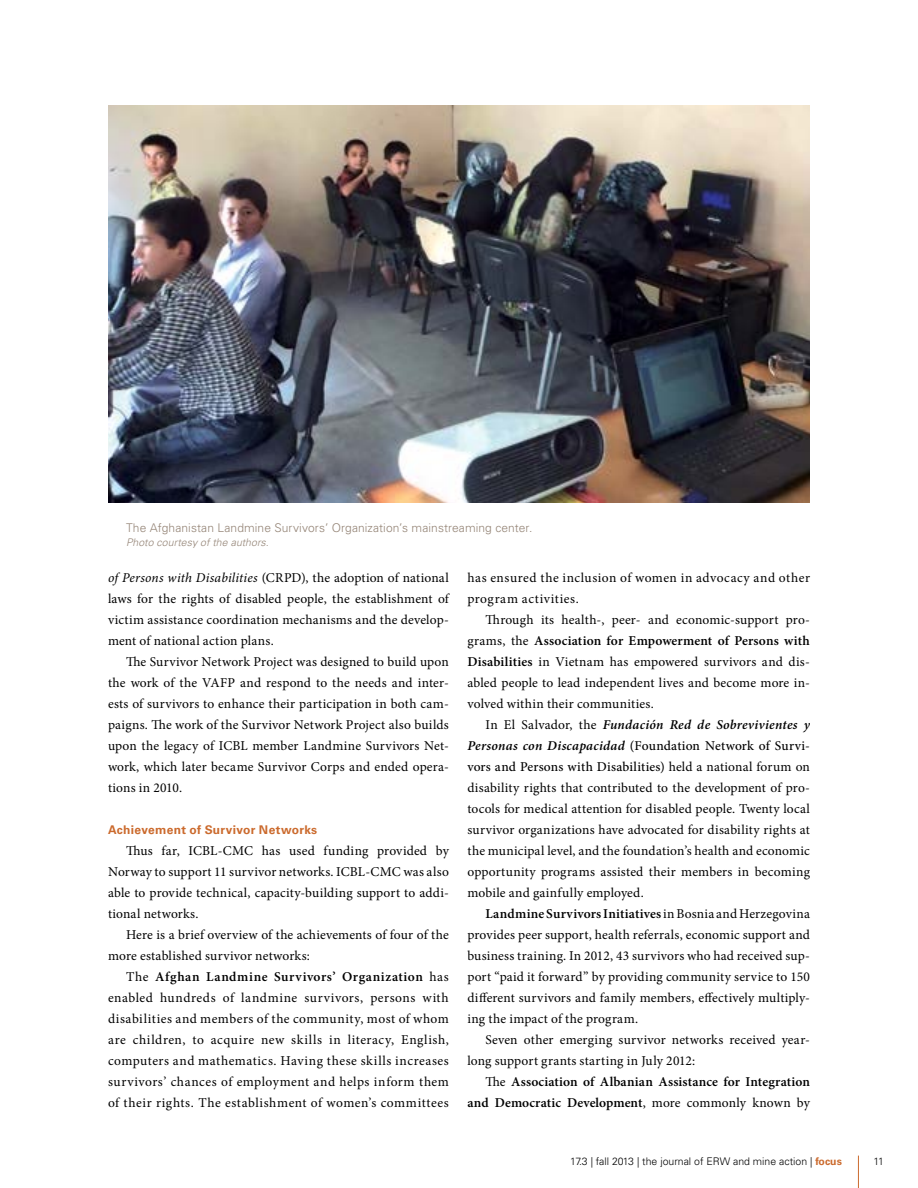
<style>
.page{position:relative;width:918px;height:1188px;background:#fff}
.page>*{position:absolute;margin:0;border:0;box-sizing:border-box;transform-origin:0 0}
.bullets{font:13.5px/21px "Minion Pro";letter-spacing:.015em;color:#000;text-align:justify}
.bullets-2{font:600 13.5px/21px "Minion Pro";letter-spacing:.01em;color:#000;text-align:right}
.bullets-3{font:13.5px/21px "Minion Pro";letter-spacing:.035em;color:#000}
.bullets-4{font:300 12px "Univers";letter-spacing:.01em;color:#958577}
.bullets-5{font:700 12px "Univers";letter-spacing:.025em;color:#cb6a2d}
.t1{font:300 10.5px "Univers";color:#000}
.bullets-6{font:italic 300 10.5px "Univers";letter-spacing:.005em;color:#958577}
.s1{font-style:italic}
.s2{font-weight:600}
.s3{font-weight:600;font-style:italic}
.s4{font-weight:500}
.s5{font-weight:400}
.s6{font-weight:700;color:#cb6a2d}
</style>
<div class="page">
<hr style="left:858px;top:1156px;width:1px;height:32px;background:#cb6a2d">
<img style="left:108px;top:106px;width:702px;height:396px">
<p class="bullets-4" style="left:126px;top:521px;width:408px">The Afghanistan Landmine Survivors’ Organization’s mainstreaming center.</p>
<p class="bullets-6" style="left:126px;top:536px;width:144px">Photo courtesy of the authors.</p>
<p class="bullets" style="left:108px;top:567px;width:342px"><span class="s1">of Persons with Disabilities</span> (CRPD), the adoption of national laws for the rights of disabled people, the establishment of victim assistance coordination mechanisms and the develop&shy;ment of national action plans.</p>
<p class="bullets" style="left:108px;top:651px;width:342px;text-indent:18px">The Survivor Network Project was designed to build upon the work of the VAFP and respond to the needs and inter&shy;ests of survivors to enhance their participation in both cam&shy;paigns. The work of the Survivor Network Project also builds upon the legacy of ICBL member Landmine Survivors Net&shy;work, which later became Survivor Corps and ended opera&shy;tions in 2010.</p>
<p class="bullets-5" style="left:108px;top:823px;width:211px">Achievement of Survivor Networks</p>
<p class="bullets" style="left:108px;top:840px;width:342px;text-indent:18px">Thus far, ICBL-CMC has used funding provided by Norway to support 11 survivor networks. ICBL-CMC was also able to provide technical, capacity-building support to addi&shy;tional networks.</p>
<p class="bullets" style="left:108px;top:924px;width:342px;text-indent:18px">Here is a brief overview of the achievements of four of the more established survivor networks:</p>
<p class="bullets" style="left:108px;top:966px;width:342px;text-indent:18px">The <span class="s2">Afghan Landmine Survivors’ Organization</span> has enabled hundreds of landmine survivors, persons with disabilities and members of the community, most of whom are children, to acquire new skills in literacy, English, computers and mathematics. Having these skills increases survivors’ chances of employment and helps inform them of their rights. The establishment of women’s committees</p>
<p class="bullets-3" style="left:467px;top:567px;width:344px">has ensured the inclusion of women in advocacy and other program activities.</p>
<p class="bullets" style="left:467px;top:609px;width:344px;text-indent:18px">Through its health-, peer- and economic-support pro&shy;grams, the <span class="s2">Association for Empowerment of Persons with Disabilities</span> in Vietnam has empowered survivors and dis&shy;abled people to lead independent lives and become more in&shy;volved within their communities.</p>
<p class="bullets" style="left:467px;top:714px;width:344px;text-indent:18px">In El Salvador, the <span class="s3">Fundación Red de Sobrevivientes y Personas con Discapacidad</span> <span class="s4">(Foundation Network of Survi&shy;vors and Persons with Disabilities)</span> held a national forum on disability rights that contributed to the development of pro&shy;tocols for medical attention for disabled people. Twenty local survivor organizations have advocated for disability rights at the municipal level, and the foundation’s health and economic opportunity programs assisted their members in becoming mobile and gainfully employed.</p>
<p class="bullets" style="left:467px;top:903px;width:344px;text-indent:18px"><span class="s2">Landmine Survivors Initiatives</span> in Bosnia and Herzegovina provides peer support, health referrals, economic support and business training. In 2012, 43 survivors who had received sup&shy;port “paid it forward” by providing community service to 150 different survivors and family members, effectively multiply&shy;ing the impact of the program.</p>
<p class="bullets" style="left:467px;top:1029px;width:344px;text-indent:18px">Seven other emerging survivor networks received year&shy;long support grants starting in July 2012:</p>
<p class="bullets-2" style="left:467px;top:1071px;width:344px"><span class="s5">The</span> Association of Albanian Assistance for Integration and Democratic Development<span class="s5">, more commonly known by</span></p>
<p class="t1" style="left:570px;top:1154px;width:273px">17.3 | fall 2013 | the journal of ERW and mine action | <span class="s6">focus</span></p>
<p class="t1" style="left:873px;top:1154px;width:12px">11</p>
</div>
